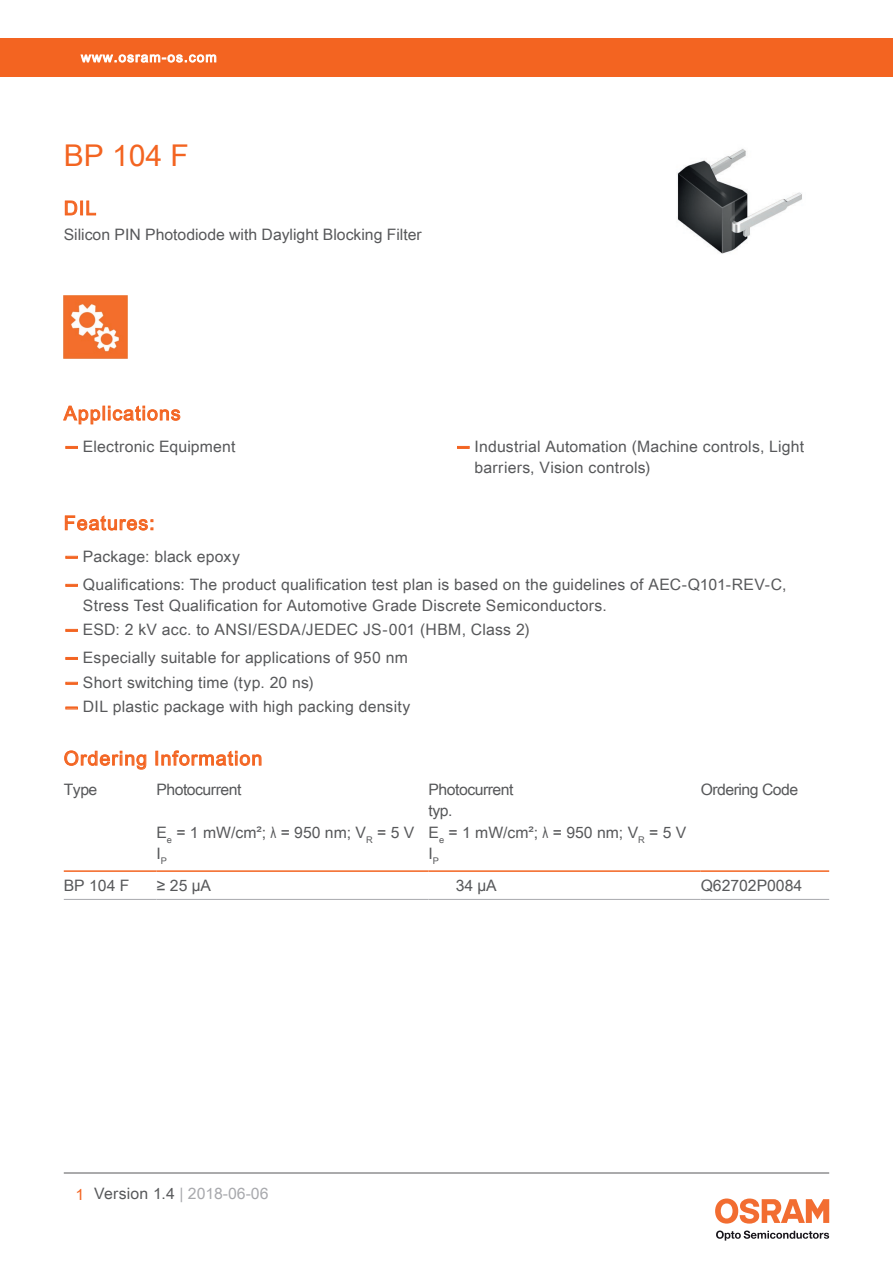
<style>
.page{position:relative;width:893px;height:1263px;background:#fff}
.page>*{position:absolute;margin:0;border:0;box-sizing:border-box;transform-origin:0 0}
.t1{font:30px "Arial Unicode MS";color:#f36421}
.t2{font:19.5px "Arial Unicode MS";letter-spacing:.055em;color:#f36421}
.t3{font:15.75px/21px "Arial Unicode MS";letter-spacing:.01em;color:#57585a}
.t4{font:15.75px "Arial Unicode MS";letter-spacing:-.03em;color:#57585a}
.t5{font:15.75px "Arial Unicode MS";color:#a8a9ad}
.t6{font:13.5px "Arial Unicode MS";letter-spacing:.085em;color:#fff}
.s1{font-family:"Helvetica Neue LT Pro";font-weight:700;color:#f36421}
.s2{font-family:"Arial"}
.s3{color:#f36421}
.s4{color:#57585a}
</style>
<div class="page">
<hr style="left:64px;top:1173px;width:765px;height:1px;background:#57585a">
<svg style="left:716px;top:1230px;width:113px;height:10px"></svg>
<svg style="left:715px;top:1198px;width:114px;height:25px"></svg>
<div style="left:0;top:38px;width:893px;height:39px;background:#f36421"></div>
<svg style="left:80px;top:54px;width:137px;height:9px"></svg>
<img style="left:677px;top:149px;width:125px;height:105px">
<svg style="left:65px;top:200px;width:13px;height:16px"></svg>
<div style="left:80px;top:201px;width:3px;height:14px;border:1px solid #f36421"></div>
<svg style="left:86px;top:200px;width:10px;height:16px"></svg>
<img style="left:64px;top:295px;width:63px;height:64px">
<svg style="left:63px;top:405px;width:118px;height:20px"></svg>
<svg style="left:66px;top:446px;width:11px;height:2px"></svg>
<svg style="left:458px;top:446px;width:11px;height:2px"></svg>
<svg style="left:65px;top:515px;width:88px;height:16px"></svg>
<svg style="left:66px;top:556px;width:11px;height:2px"></svg>
<svg style="left:66px;top:584px;width:11px;height:2px"></svg>
<svg style="left:66px;top:629px;width:11px;height:2px"></svg>
<svg style="left:66px;top:657px;width:11px;height:2px"></svg>
<svg style="left:66px;top:682px;width:11px;height:2px"></svg>
<svg style="left:66px;top:707px;width:11px;height:2px"></svg>
<hr style="left:64px;top:870px;width:92px;height:2px;background:#f36421">
<hr style="left:156px;top:870px;width:272px;height:2px;background:#f36421">
<hr style="left:428px;top:870px;width:273px;height:2px;background:#f36421">
<hr style="left:701px;top:870px;width:128px;height:2px;background:#f36421">
<hr style="left:64px;top:899px;width:92px;height:1px;background:#a8a9ad">
<hr style="left:156px;top:899px;width:272px;height:1px;background:#a8a9ad">
<hr style="left:428px;top:899px;width:273px;height:1px;background:#a8a9ad">
<hr style="left:701px;top:899px;width:128px;height:1px;background:#a8a9ad">
<svg style="left:64px;top:750px;width:83px;height:20px"></svg>
<div style="left:155px;top:751px;width:3px;height:14px;border:1px solid #f36421"></div>
<svg style="left:161px;top:750px;width:101px;height:16px"></svg>
<p class="t6" style="left:81px;top:47px;width:137px">www.osram-os.com</p>
<h1 class="t1" style="left:64px;top:134px;width:127px">BP 104 F</h1>
<p class="t2" style="left:64px;top:194px;width:34px">DIL</p>
<p class="t3" style="left:64px;top:224px;width:359px">Silicon PIN Photodiode with Daylight Blocking Filter</p>
<p class="t2" style="left:64px;top:399px;width:118px">Applications</p>
<p class="t3" style="left:64px;top:435px;width:173px"><span class="s1">—</span> Electronic Equipment</p>
<p class="t3" style="left:475px;top:435px;width:331px;text-indent:-19px"><span class="s1">—</span> Industrial Automation (Machine controls, Light barriers, Vision controls)</p>
<p class="t2" style="left:64px;top:509px;width:92px">Features:</p>
<p class="t3" style="left:64px;top:545px;width:178px"><span class="s1">—</span> Package: black epoxy</p>
<p class="t3" style="left:83px;top:573px;width:705px;text-indent:-19px"><span class="s1">—</span> Qualifications: The product qualification test plan is based on the guidelines of AEC-Q101-REV-C,<br>Stress Test Qualification for Automotive Grade Discrete Semiconductors.</p>
<p class="t3" style="left:64px;top:618px;width:468px"><span class="s1">—</span> ESD: 2 kV acc. to ANSI/ESDA/JEDEC JS-001 (HBM, Class 2)</p>
<p class="t3" style="left:64px;top:646px;width:346px"><span class="s1">—</span> Especially suitable for applications of 950 nm</p>
<p class="t3" style="left:64px;top:671px;width:251px"><span class="s1">—</span> Short switching time (typ. 20 ns)</p>
<p class="t3" style="left:64px;top:696px;width:348px"><span class="s1">—</span> DIL plastic package with high packing density</p>
<p class="t2" style="left:64px;top:744px;width:200px">Ordering Information</p>
<p class="t3" style="left:64px;top:778px;width:35px">Type</p>
<p class="t4" style="left:156px;top:778px;width:86px">Photocurrent</p>
<p class="t4" style="left:429px;top:778px;width:86px">Photocurrent</p>
<p class="t4" style="left:701px;top:778px;width:99px">Ordering Code</p>
<p class="t3" style="left:156px;top:799px;width:532px;text-indent:272px">typ.<br>E<sub>e</sub> = 1 mW/cm²; <span class="s2">λ</span> = 950 nm; V<sub>R</sub> = 5 V E<sub>e</sub> = 1 mW/cm²; <span class="s2">λ</span> = 950 nm; V<sub>R</sub> = 5 V<br>I<sub>P</sub></p>
<p class="t3" style="left:428px;top:842px;width:12px">I<sub>P</sub></p>
<p class="t3" style="left:64px;top:874px;width:67px">BP 104 F</p>
<p class="t3" style="left:156px;top:874px;width:56px">≥ 25 µA</p>
<p class="t3" style="left:456px;top:874px;width:43px">34 µA</p>
<p class="t3" style="left:701px;top:874px;width:103px">Q62702P0084</p>
<p class="t5" style="left:76px;top:1182px;width:194px"><span class="s3">1</span> <span class="s4">Version 1.4</span> | 2018-06-06</p>
</div>
